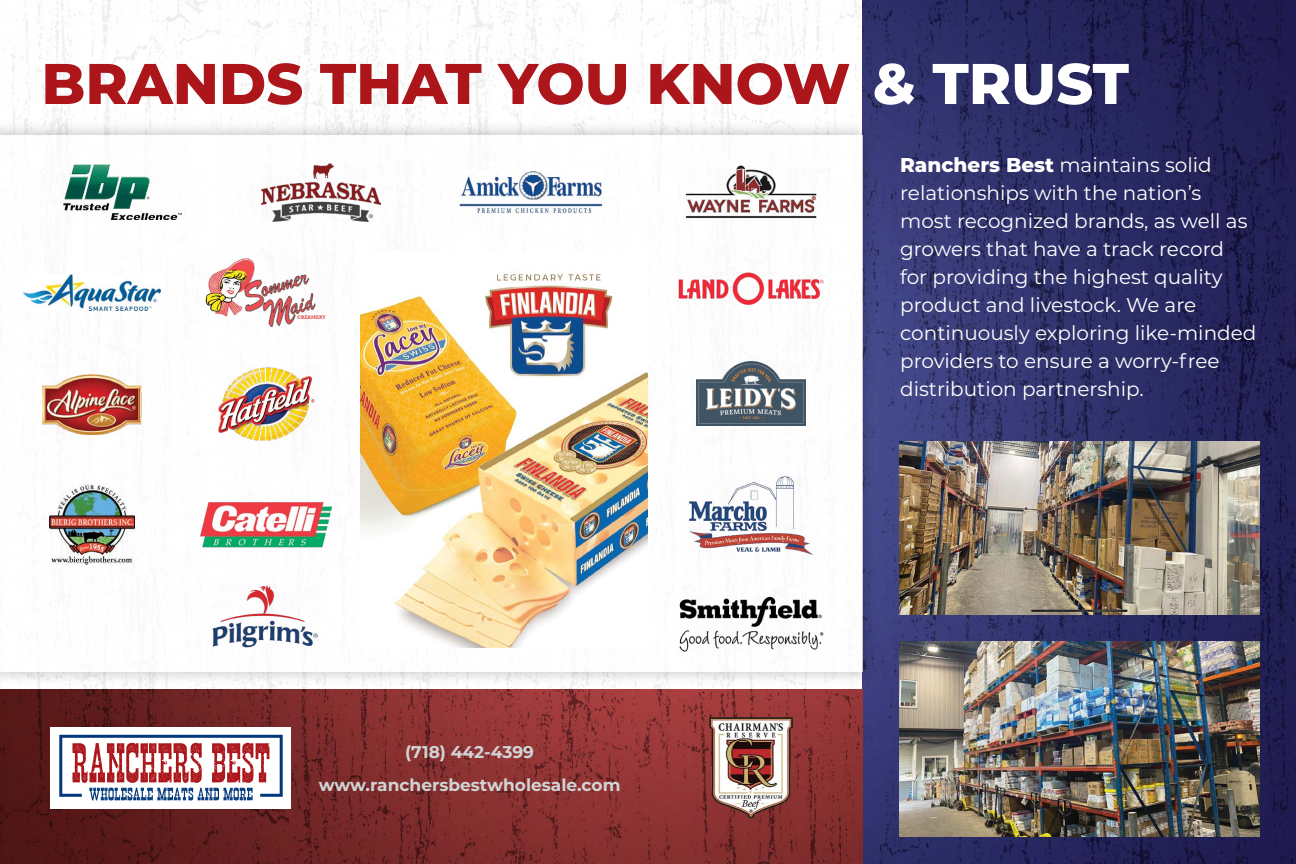
<style>
.page{position:relative;width:1296px;height:864px;background:#fff}
.page>*{position:absolute;margin:0;border:0;box-sizing:border-box;transform-origin:0 0}
.t1{font:800 57.2px "Montserrat";color:#ac161b}
.t2{font:20px/28px "Montserrat";color:#fff}
.t3{font:700 17px/33px "Montserrat";color:#d1d3d4;text-align:center}
.s1{color:#fff}
.s2{font-weight:800}
</style>
<div class="page">
<img style="left:2px;top:0;width:1294px;height:864px">
<img style="left:0;top:689px;width:863px;height:175px">
<div style="left:0;top:120px;width:877px;height:567px;background:#000;opacity:.38"></div>
<div style="left:0;top:135px;width:863px;height:537px;background:#fff"></div>
<img style="left:42px;top:375px;width:100px;height:59px">
<img style="left:460px;top:171px;width:143px;height:43px">
<img style="left:24px;top:275px;width:137px;height:35px">
<img style="left:200px;top:502px;width:132px;height:45px">
<img style="left:217px;top:367px;width:98px;height:74px">
<img style="left:63px;top:165px;width:119px;height:55px">
<img style="left:679px;top:273px;width:144px;height:31px">
<img style="left:697px;top:361px;width:108px;height:64px">
<img style="left:689px;top:476px;width:124px;height:79px">
<img style="left:262px;top:164px;width:118px;height:57px">
<img style="left:212px;top:584px;width:106px;height:64px">
<img style="left:679px;top:597px;width:144px;height:54px">
<img style="left:205px;top:258px;width:121px;height:70px">
<img style="left:686px;top:166px;width:130px;height:53px">
<div style="left:51px;top:727px;width:240px;height:82px;background:#fff"></div>
<svg style="left:59px;top:735px;width:224px;height:66px"></svg>
<img style="left:709px;top:716px;width:84px;height:103px">
<img style="left:899px;top:642px;width:360px;height:195px">
<img style="left:899px;top:441px;width:360px;height:173px">
<img style="left:50px;top:484px;width:84px;height:81px">
<img style="left:360px;top:273px;width:288px;height:375px">
<h1 class="t1" style="left:41px;top:42px;width:1089px">BRANDS THAT YOU KNOW <span class="s1">&amp; TRUST</span></h1>
<p class="t3" style="left:319px;top:734px;width:303px">(718) 442-4399 www.ranchersbestwholesale.com</p>
<p class="t2" style="left:900px;top:150px;width:358px"><span class="s2">Ranchers Best</span> maintains solid relationships with the nation’s most recognized brands, as well as growers that have a track record<br>for providing the highest quality product and livestock. We are continuously exploring like-minded providers to ensure a worry-free distribution partnership.</p>
</div>
